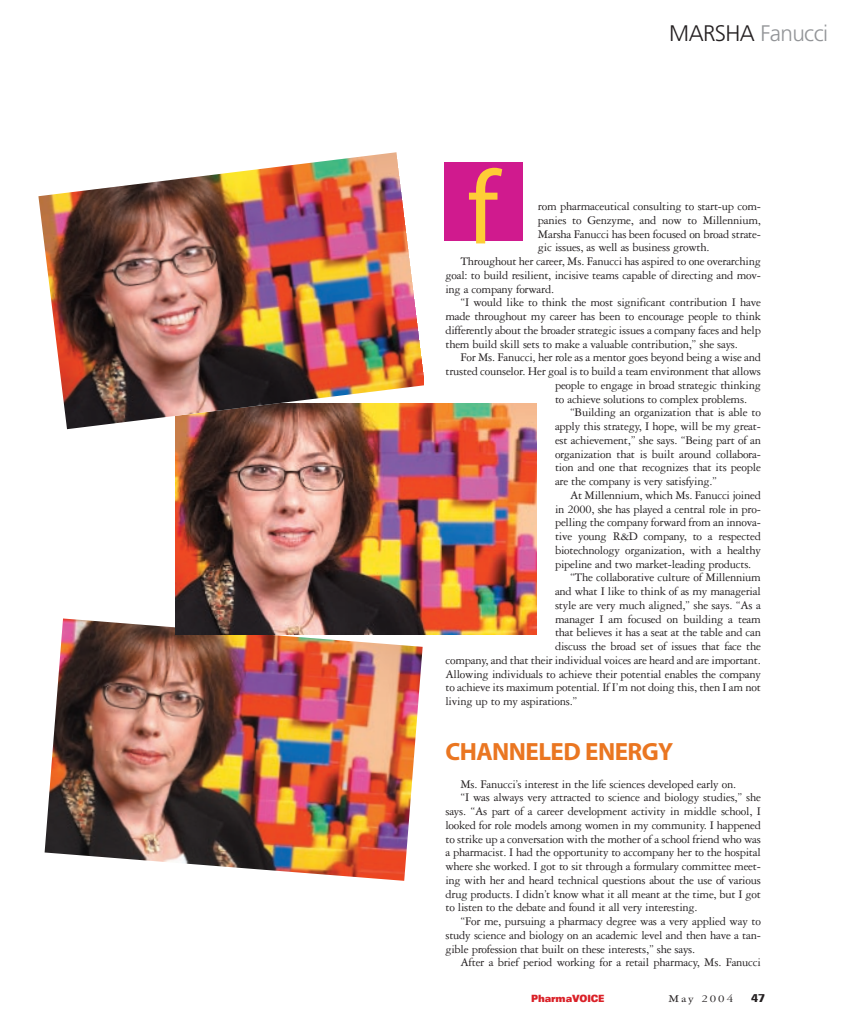
<style>
.page{position:relative;width:855px;height:1035px;background:#fff}
.page>*{position:absolute;margin:0;border:0;box-sizing:border-box;transform-origin:0 0}
.t1{font:105px "Myriad MM 400 600";color:#fecd36}
.t2{font:25px "Myriad MM 700 600";letter-spacing:-.025em;color:#ea7621}
.t3{font:300 22.5px "Frutiger";letter-spacing:-.03em;color:#939598}
.t4{font:12.5px "Garamond Three";letter-spacing:-.02em;color:#231f20}
.t5{font:11.25px "Garamond Three";letter-spacing:.15em;color:#231f20;scale:1.15 1}
.t6{font:700 condensed 11.25px "Univers";color:#231f20;scale:1.4 1}
.t7{font:900 expanded 10px "Univers";letter-spacing:-.015em;color:#da2128;scale:.75 1}
.s1{color:#231f20}
</style>
<div class="page">
<img style="left:45px;top:618px;width:378px;height:263px">
<img style="left:176px;top:403px;width:360px;height:232px">
<img style="left:38px;top:152px;width:386px;height:277px">
<div style="left:444px;top:162px;width:79px;height:79px;background:#d01a8e"></div>
<h3 class="t3" style="left:669px;top:25px;width:160px"><span class="s1">MARSHA</span> Fanucci</h3>
<h1 class="t1" style="left:467px;top:168px;width:32px">f</h1>
<p class="t4" style="left:538px;top:202px;width:225px">rom pharmaceutical consulting to start-up com-</p>
<p class="t4" style="left:538px;top:216px;width:224px">panies to Genzyme, and now to Millennium,</p>
<p class="t4" style="left:538px;top:229px;width:224px">Marsha Fanucci has been focused on broad strate-</p>
<p class="t4" style="left:538px;top:243px;width:173px">gic issues, as well as business growth.</p>
<p class="t4" style="left:460px;top:257px;width:302px">Throughout her career, Ms. Fanucci has aspired to one overarching</p>
<p class="t4" style="left:445px;top:271px;width:317px">goal: to build resilient, incisive teams capable of directing and mov-</p>
<p class="t4" style="left:445px;top:284px;width:110px">ing a company forward.</p>
<p class="t4" style="left:460px;top:298px;width:302px">“I would like to think the most significant contribution I have</p>
<p class="t4" style="left:445px;top:312px;width:317px">made throughout my career has been to encourage people to think</p>
<p class="t4" style="left:445px;top:326px;width:317px">differently about the broader strategic issues a company faces and help</p>
<p class="t4" style="left:445px;top:339px;width:294px">them build skill sets to make a valuable contribution,” she says.</p>
<p class="t4" style="left:460px;top:353px;width:302px">For Ms. Fanucci, her role as a mentor goes beyond being a wise and</p>
<p class="t4" style="left:445px;top:367px;width:317px">trusted counselor. Her goal is to build a team environment that allows</p>
<p class="t4" style="left:555px;top:381px;width:207px">people to engage in broad strategic thinking</p>
<p class="t4" style="left:555px;top:394px;width:194px">to achieve solutions to complex problems.</p>
<p class="t4" style="left:570px;top:408px;width:192px">“Building an organization that is able to</p>
<p class="t4" style="left:555px;top:422px;width:207px">apply this strategy, I hope, will be my great-</p>
<p class="t4" style="left:555px;top:436px;width:207px">est achievement,” she says. “Being part of an</p>
<p class="t4" style="left:555px;top:449px;width:207px">organization that is built around collabora-</p>
<p class="t4" style="left:555px;top:463px;width:207px">tion and one that recognizes that its people</p>
<p class="t4" style="left:555px;top:477px;width:164px">are the company is very satisfying.”</p>
<p class="t4" style="left:570px;top:491px;width:192px">At Millennium, which Ms. Fanucci joined</p>
<p class="t4" style="left:555px;top:504px;width:207px">in 2000, she has played a central role in pro-</p>
<p class="t4" style="left:555px;top:518px;width:207px">pelling the company forward from an innova-</p>
<p class="t4" style="left:555px;top:532px;width:207px">tive young R&amp;D company, to a respected</p>
<p class="t4" style="left:555px;top:546px;width:207px">biotechnology organization, with a healthy</p>
<p class="t4" style="left:555px;top:559px;width:198px">pipeline and two market-leading products.</p>
<p class="t4" style="left:570px;top:573px;width:192px">“The collaborative culture of Millennium</p>
<p class="t4" style="left:555px;top:587px;width:207px">and what I like to think of as my managerial</p>
<p class="t4" style="left:555px;top:601px;width:207px">style are very much aligned,” she says. “As a</p>
<p class="t4" style="left:555px;top:614px;width:207px">manager I am focused on building a team</p>
<p class="t4" style="left:555px;top:628px;width:207px">that believes it has a seat at the table and can</p>
<p class="t4" style="left:555px;top:642px;width:207px">discuss the broad set of issues that face the</p>
<p class="t4" style="left:445px;top:656px;width:317px">company, and that their individual voices are heard and are important.</p>
<p class="t4" style="left:445px;top:669px;width:317px">Allowing individuals to achieve their potential enables the company</p>
<p class="t4" style="left:445px;top:683px;width:317px">to achieve its maximum potential. If I’m not doing this, then I am not</p>
<p class="t4" style="left:445px;top:697px;width:134px">living up to my aspirations.”</p>
<h2 class="t2" style="left:445px;top:742px;width:229px">CHANNELED ENERGY</h2>
<p class="t4" style="left:460px;top:779px;width:277px">Ms. Fanucci’s interest in the life sciences developed early on.</p>
<p class="t4" style="left:460px;top:793px;width:302px">“I was always very attracted to science and biology studies,” she</p>
<p class="t4" style="left:445px;top:807px;width:317px">says. “As part of a career development activity in middle school, I</p>
<p class="t4" style="left:445px;top:821px;width:317px">looked for role models among women in my community. I happened</p>
<p class="t4" style="left:445px;top:834px;width:317px">to strike up a conversation with the mother of a school friend who was</p>
<p class="t4" style="left:445px;top:848px;width:317px">a pharmacist. I had the opportunity to accompany her to the hospital</p>
<p class="t4" style="left:445px;top:862px;width:317px">where she worked. I got to sit through a formulary committee meet-</p>
<p class="t4" style="left:445px;top:876px;width:317px">ing with her and heard technical questions about the use of various</p>
<p class="t4" style="left:445px;top:889px;width:317px">drug products. I didn’t know what it all meant at the time, but I got</p>
<p class="t4" style="left:445px;top:903px;width:254px">to listen to the debate and found it all very interesting.</p>
<p class="t4" style="left:460px;top:917px;width:302px">“For me, pursuing a pharmacy degree was a very applied way to</p>
<p class="t4" style="left:445px;top:931px;width:317px">study science and biology on an academic level and then have a tan-</p>
<p class="t4" style="left:445px;top:944px;width:251px">gible profession that built on these interests,” she says.</p>
<p class="t4" style="left:460px;top:958px;width:302px">After a brief period working for a retail pharmacy, Ms. Fanucci</p>
<p class="t7" style="left:531px;top:995px;width:99px">PharmaVOICE</p>
<p class="t5" style="left:669px;top:994px;width:58px">May 2004</p>
<p class="t6" style="left:751px;top:994px;width:11px">47</p>
</div>
